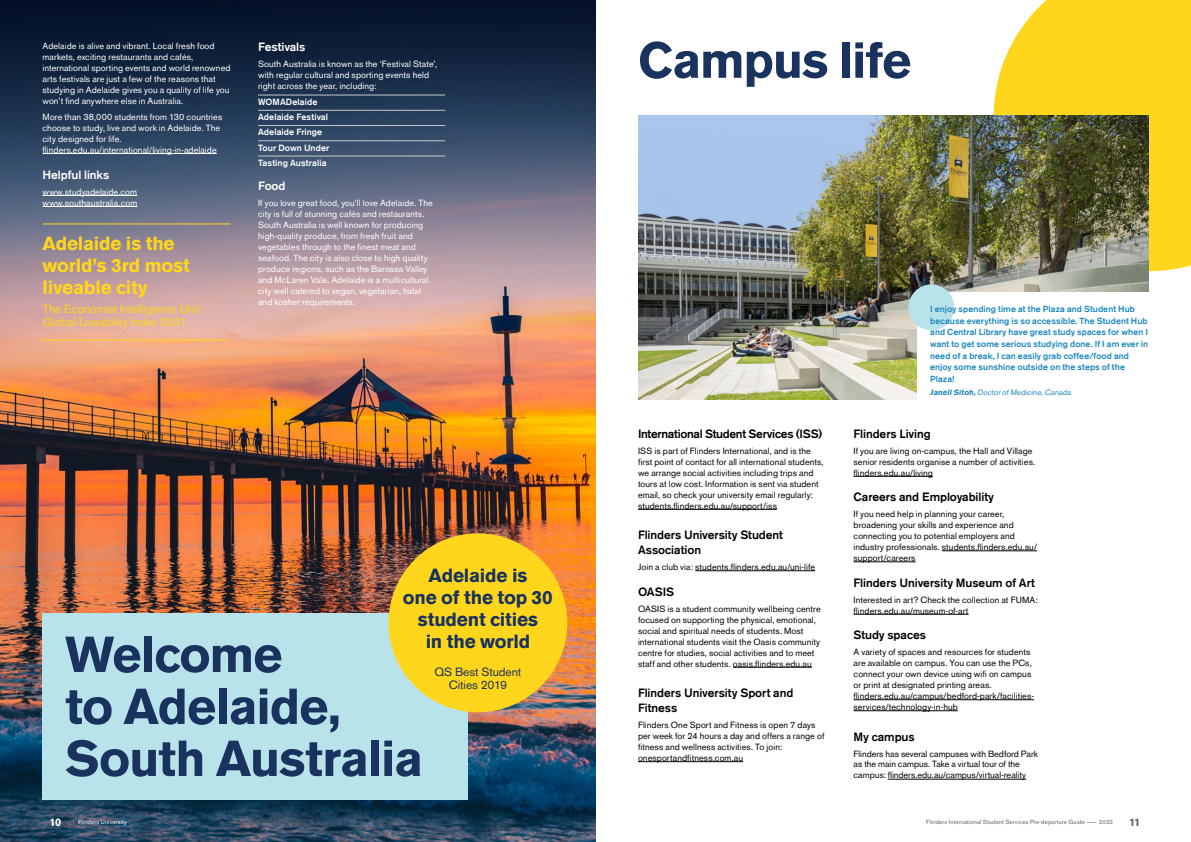
<style>
.page{position:relative;width:1191px;height:842px;background:#fff}
.page>*{position:absolute;margin:0;border:0;box-sizing:border-box;transform-origin:0 0}
.t1{font:700 50px/52px "Akzidenz Grotesk BE";letter-spacing:-.02em;color:#1a325e}
.t2{font:700 19px/22px "Akzidenz Grotesk BE";letter-spacing:-.01em;color:#1a325e;text-align:center}
.t3{font:700 19px/22px "Akzidenz Grotesk BE";letter-spacing:-.01em;color:#ffd61b}
.t4{font:12px/15px "Berthold Akzidenz Grotesk BE Md 2";letter-spacing:-.005em;color:#000}
.t5{font:12px/13.5px "Akzidenz Grotesk BE";letter-spacing:-.005em;color:#ffd61b}
.t6{font:12px "Berthold Akzidenz Grotesk BE Md 2";letter-spacing:-.025em;color:#000}
.t7{font:12px "Berthold Akzidenz Grotesk BE Md 2";letter-spacing:-.01em;color:#fff}
.t8{font:12px/13.5px "Akzidenz Grotesk BE";letter-spacing:-.005em;color:#1a325e;text-align:center}
.t9{font:700 11px "Akzidenz Grotesk BE";color:#fff}
.t10{font:700 11px "Akzidenz Grotesk BE";color:#636466}
.t11{font:9px/11px "Akzidenz Grotesk BE";letter-spacing:.005em;color:#000}
.t12{font:9px/11px "Akzidenz Grotesk BE";letter-spacing:.005em;color:#fff}
.t13{font:9px/15.3px "Berthold Akzidenz Grotesk BE Md 2";letter-spacing:.005em;color:#fff}
.t14{font:8.8px/11.6px "Berthold Akzidenz Grotesk BE Md 2";letter-spacing:.005em;color:#1d87be}
.t15{font:7.7px "Akzidenz Grotesk BE";color:#1d87be}
.t16{font:6px "Akzidenz Grotesk BE";letter-spacing:.025em;color:#636466}
.t17{font:6px "Akzidenz Grotesk BE";letter-spacing:.025em;color:#fff}
.s1{font-weight:700}
</style>
<div class="page">
<img style="left:0;top:332px;width:595px;height:510px">
<svg style="left:0;top:0;width:595px;height:332px;background:#5c5d70"></svg>
<svg style="left:993px;top:0;width:198px;height:271px;background:#fdd72b"></svg>
<div style="left:43px;top:613px;width:425px;height:186px;background:#b9e3eb"></div>
<hr style="left:43px;top:153px;width:174px;height:1px;background:#fff">
<hr style="left:43px;top:195px;width:94px;height:1px;background:#fff">
<hr style="left:43px;top:206px;width:94px;height:1px;background:#fff">
<hr style="left:258px;top:95px;width:187px;height:1px;background:#c7c8ca">
<hr style="left:258px;top:110px;width:187px;height:1px;background:#c7c8ca">
<hr style="left:258px;top:125px;width:187px;height:1px;background:#c7c8ca">
<hr style="left:258px;top:141px;width:187px;height:1px;background:#c7c8ca">
<hr style="left:258px;top:156px;width:187px;height:1px;background:#c7c8ca">
<div style="left:388px;top:533px;width:179px;height:179px;background:#ffd61b;border-radius:50%"></div>
<img style="left:638px;top:116px;width:510px;height:284px">
<hr style="left:638px;top:509px;width:139px;height:1px;background:#000">
<hr style="left:695px;top:570px;width:120px;height:1px;background:#000">
<hr style="left:733px;top:667px;width:79px;height:1px;background:#000">
<hr style="left:638px;top:761px;width:105px;height:1px;background:#000">
<hr style="left:853px;top:476px;width:80px;height:1px;background:#000">
<hr style="left:942px;top:551px;width:95px;height:1px;background:#000">
<hr style="left:853px;top:562px;width:62px;height:1px;background:#000">
<hr style="left:853px;top:614px;width:115px;height:1px;background:#000">
<hr style="left:853px;top:699px;width:181px;height:1px;background:#000">
<hr style="left:853px;top:710px;width:104px;height:1px;background:#000">
<hr style="left:887px;top:779px;width:139px;height:1px;background:#000">
<div style="left:917px;top:292px;width:274px;height:131px;background:#fff"></div>
<div style="left:908px;top:284px;width:46px;height:46px;background:#b9e3eb;border-radius:50%"></div>
<hr style="left:43px;top:223px;width:187px;height:1px;background:#ffd61b">
<hr style="left:42px;top:340px;width:188px;height:1px;background:#ffd61b">
<p class="t12" style="left:43px;top:40px;width:189px">Adelaide is alive and vibrant. Local fresh food markets, exciting restaurants and cafés, international sporting events and world renowned arts festivals are just a few of the reasons that studying in Adelaide gives you a quality of life you won’t find anywhere else in Australia.</p>
<p class="t12" style="left:43px;top:111px;width:181px">More than 38,000 students from 130 countries choose to study, live and work in Adelaide. The city designed for life. flinders.edu.au/international/living-in-adelaide</p>
<h3 class="t7" style="left:43px;top:167px;width:68px">Helpful links</h3>
<p class="t12" style="left:43px;top:186px;width:96px">www.studyadelaide.com www.southaustralia.com</p>
<h2 class="t3" style="left:43px;top:232px;width:149px">Adelaide is the world’s 3rd most liveable city</h2>
<h3 class="t5" style="left:43px;top:302px;width:159px">The Economist Intelligence Unit<br>Global Liveability Index 2021</h3>
<h3 class="t7" style="left:258px;top:39px;width:49px">Festivals</h3>
<p class="t12" style="left:258px;top:58px;width:181px">South Australia is known as the ‘Festival State’, with regular cultural and sporting events held right across the year, including:</p>
<p class="t13" style="left:258px;top:94px;width:73px">WOMADelaide<br>Adelaide Festival<br>Adelaide Fringe<br>Tour Down Under<br>Tasting Australia</p>
<h3 class="t7" style="left:258px;top:179px;width:29px">Food</h3>
<p class="t12" style="left:258px;top:198px;width:176px">If you love great food, you’ll love Adelaide. The city is full of stunning cafés and restaurants.<br>South Australia is well known for producing high-quality produce, from fresh fruit and vegetables through to the finest meat and seafood. The city is also close to high quality produce regions, such as the Barossa Valley and McLaren Vale. Adelaide is a multicultural city well catered to vegan, vegetarian, halal and kosher requirements.</p>
<h2 class="t2" style="left:403px;top:564px;width:152px">Adelaide is<br>one of the top 30 student cities<br>in the world</h2>
<h1 class="t1" style="left:65px;top:629px;width:359px">Welcome<br>to Adelaide,<br>South Australia</h1>
<h3 class="t8" style="left:434px;top:665px;width:88px">QS Best Student<br>Cities 2019</h3>
<h1 class="t1" style="left:638px;top:35px;width:275px">Campus life</h1>
<p class="t14" style="left:930px;top:303px;width:219px">I enjoy spending time at the Plaza and Student Hub because everything is so accessible. The Student Hub and Central Library have great study spaces for when I want to get some serious studying done. If I am ever in need of a break, I can easily grab coffee/food and enjoy some sunshine outside on the steps of the Plaza!</p>
<p class="t15" style="left:930px;top:388px;width:144px"><span class="s1">Janell Sitoh,</span> Doctor of Medicine, Canada</p>
<h3 class="t6" style="left:638px;top:426px;width:186px">International Student Services (ISS)</h3>
<p class="t11" style="left:638px;top:445px;width:187px">ISS is part of Flinders International, and is the first point of contact for all international students, we arrange social activities including trips and tours at low cost. Information is sent via student email, so check your university email regularly: students.flinders.edu.au/support/iss</p>
<h3 class="t4" style="left:638px;top:527px;width:146px">Flinders University Student<br>Association</h3>
<p class="t11" style="left:638px;top:561px;width:179px">Join a club via: students.flinders.edu.au/uni-life</p>
<h3 class="t4" style="left:638px;top:584px;width:38px">OASIS</h3>
<p class="t11" style="left:638px;top:603px;width:184px">OASIS is a student community wellbeing centre focused on supporting the physical, emotional, social and spiritual needs of students. Most international students visit the Oasis community centre for studies, social activities and to meet staff and other students. oasis.flinders.edu.au</p>
<h3 class="t4" style="left:638px;top:685px;width:157px">Flinders University Sport and<br>Fitness</h3>
<p class="t11" style="left:638px;top:719px;width:188px">Flinders One Sport and Fitness is open 7 days per week for 24 hours a day and offers a range of fitness and wellness activities. To join: onesportandfitness.com.au</p>
<h3 class="t4" style="left:853px;top:426px;width:79px">Flinders Living</h3>
<p class="t11" style="left:853px;top:445px;width:183px">If you are living on-campus, the Hall and Village senior residents organise a number of activities. flinders.edu.au/living</p>
<h3 class="t4" style="left:853px;top:489px;width:142px">Careers and Employability</h3>
<p class="t11" style="left:853px;top:508px;width:185px">If you need help in planning your career, broadening your skills and experience and connecting you to potential employers and industry professionals. students.flinders.edu.au/ support/careers</p>
<h3 class="t4" style="left:853px;top:575px;width:183px">Flinders University Museum of Art</h3>
<p class="t11" style="left:853px;top:594px;width:186px">Interested in art? Check the collection at FUMA: flinders.edu.au/museum-of-art</p>
<h3 class="t4" style="left:853px;top:627px;width:74px">Study spaces</h3>
<p class="t11" style="left:853px;top:646px;width:182px">A variety of spaces and resources for students are available on campus. You can use the PCs, connect your own device using wifi on campus or print at designated printing areas. flinders.edu.au/campus/bedford-park/facilities&shy;services/technology-in-hub</p>
<h3 class="t4" style="left:853px;top:729px;width:63px">My campus</h3>
<p class="t11" style="left:853px;top:748px;width:186px">Flinders has several campuses with Bedford Park as the main campus. Take a virtual tour of the campus: flinders.edu.au/campus/virtual-reality</p>
<p class="t9" style="left:49px;top:815px;width:13px">10</p>
<p class="t17" style="left:78px;top:818px;width:50px">Flinders University</p>
<p class="t16" style="left:926px;top:818px;width:188px">Flinders International Student Services Pre-departure Guide — 2022</p>
<p class="t10" style="left:1129px;top:815px;width:13px">11</p>
</div>
